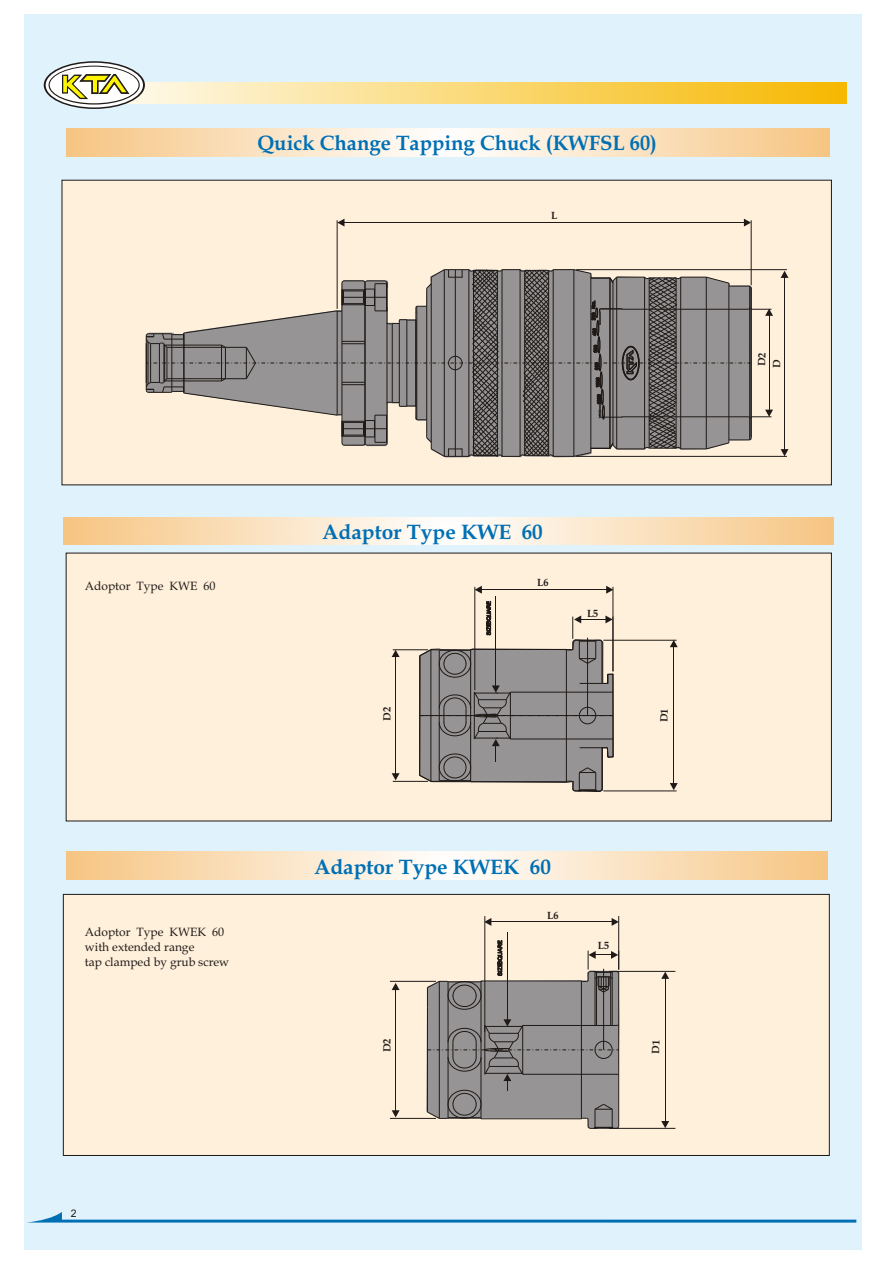
<style>
.page{position:relative;width:894px;height:1263px;background:#fff}
.page>*{position:absolute;margin:0;border:0;box-sizing:border-box;transform-origin:0 0}
.t1{font:700 21px "Book Antiqua";color:#0070b5}
.t2{font:12px/14.9px "Book Antiqua";color:#1f1a17}
.t3{font:700 10.5px "Book Antiqua";color:#1f1a17}
.t4{font:10.5px "Arial";color:#1f1a17}
</style>
<div class="page">
<div style="left:24px;top:14px;width:838px;height:1235px;background:#e0f2fc"></div>
<div style="left:66px;top:553px;width:766px;height:268px;background:#fff0db"></div>
<div style="left:65px;top:82px;width:782px;height:22px;background:linear-gradient(to right,#fefefd,#f6b801)"></div>
<div style="left:62px;top:180px;width:770px;height:305px;background:#fff0db"></div>
<svg style="left:66px;top:128px;width:764px;height:28px;background:#fae1c0"></svg>
<svg style="left:27px;top:1212px;width:829px;height:11px"></svg>
<svg style="left:66px;top:852px;width:762px;height:28px;background:#fae1c0"></svg>
<div style="left:63px;top:894px;width:767px;height:262px;background:#fff0db;border:1px solid #1f1a17"></div>
<svg style="left:63px;top:517px;width:771px;height:28px;background:#fae1c0"></svg>
<svg style="left:392px;top:773px;width:8px;height:7px"></svg>
<hr style="left:395px;top:656px;width:1px;height:118px;background:#1f1a17">
<svg style="left:392px;top:649px;width:8px;height:8px"></svg>
<hr style="left:393px;top:649px;width:35px;height:1px;background:#1f1a17">
<hr style="left:393px;top:781px;width:35px;height:1px;background:#1f1a17">
<svg style="left:670px;top:783px;width:8px;height:7px"></svg>
<hr style="left:673px;top:647px;width:1px;height:137px;background:#1f1a17">
<svg style="left:670px;top:639px;width:8px;height:8px"></svg>
<hr style="left:603px;top:640px;width:74px;height:1px;background:#1f1a17">
<hr style="left:603px;top:791px;width:74px;height:1px;background:#1f1a17">
<svg style="left:606px;top:586px;width:7px;height:8px"></svg>
<hr style="left:481px;top:589px;width:126px;height:1px;background:#1f1a17">
<svg style="left:474px;top:586px;width:8px;height:8px"></svg>
<hr style="left:474px;top:587px;width:1px;height:103px;background:#1f1a17">
<hr style="left:613px;top:587px;width:1px;height:84px;background:#1f1a17">
<hr style="left:495px;top:596px;width:1px;height:90px;background:#1f1a17">
<svg style="left:419px;top:601px;width:195px;height:191px"></svg>
<hr style="left:507px;top:933px;width:1px;height:87px;background:#1f1a17">
<hr style="left:484px;top:916px;width:1px;height:116px;background:#1f1a17">
<hr style="left:618px;top:916px;width:1px;height:54px;background:#1f1a17">
<hr style="left:609px;top:971px;width:66px;height:1px;background:#1f1a17">
<hr style="left:609px;top:1128px;width:66px;height:1px;background:#1f1a17">
<hr style="left:390px;top:1118px;width:46px;height:1px;background:#1f1a17">
<hr style="left:390px;top:981px;width:46px;height:1px;background:#1f1a17">
<hr style="left:751px;top:220px;width:1px;height:65px;background:#1f1a17">
<hr style="left:337px;top:220px;width:1px;height:89px;background:#1f1a17">
<svg style="left:744px;top:219px;width:7px;height:8px"></svg>
<hr style="left:344px;top:222px;width:401px;height:1px;background:#1f1a17">
<svg style="left:336px;top:219px;width:9px;height:8px"></svg>
<svg style="left:612px;top:918px;width:7px;height:8px"></svg>
<hr style="left:491px;top:922px;width:121px;height:1px;background:#1f1a17">
<svg style="left:484px;top:918px;width:7px;height:8px"></svg>
<svg style="left:426px;top:940px;width:194px;height:189px"></svg>
<svg style="left:392px;top:1110px;width:8px;height:9px"></svg>
<hr style="left:395px;top:989px;width:1px;height:122px;background:#1f1a17">
<svg style="left:392px;top:983px;width:8px;height:7px"></svg>
<svg style="left:661px;top:1121px;width:8px;height:7px"></svg>
<hr style="left:665px;top:978px;width:1px;height:144px;background:#1f1a17">
<svg style="left:661px;top:971px;width:12px;height:8px"></svg>
<svg style="left:44px;top:61px;width:101px;height:48px"></svg>
<svg style="left:46px;top:63px;width:97px;height:44px"></svg>
<svg style="left:49px;top:66px;width:91px;height:39px"></svg>
<div style="left:50px;top:67px;width:89px;height:36px;background:#fff;border-radius:50%"></div>
<svg style="left:62px;top:74px;width:68px;height:25px"></svg>
<svg style="left:145px;top:269px;width:644px;height:189px"></svg>
<h1 class="t1" style="left:257px;top:135px;width:401px">Quick Change Tapping Chuck (KWFSL 60)</h1>
<p class="t3" style="left:551px;top:211px;width:8px">L</p>
<p class="t2" style="left:85px;top:580px;width:132px">Adoptor Type KWE 60</p>
<h1 class="t1" style="left:322px;top:524px;width:222px">Adaptor Type KWE 60</h1>
<p class="t3" style="left:537px;top:579px;width:13px">L6</p>
<p class="t3" style="left:587px;top:609px;width:13px">L5</p>
<p class="t2" style="left:85px;top:926px;width:146px">Adoptor Type KWEK 60 with extended range<br>tap clamped by grub screw</p>
<h1 class="t1" style="left:314px;top:859px;width:238px">Adaptor Type KWEK 60</h1>
<p class="t3" style="left:547px;top:911px;width:13px">L6</p>
<p class="t3" style="left:598px;top:941px;width:13px">L5</p>
<p class="t4" style="left:71px;top:1209px;width:7px">2</p>
</div>
